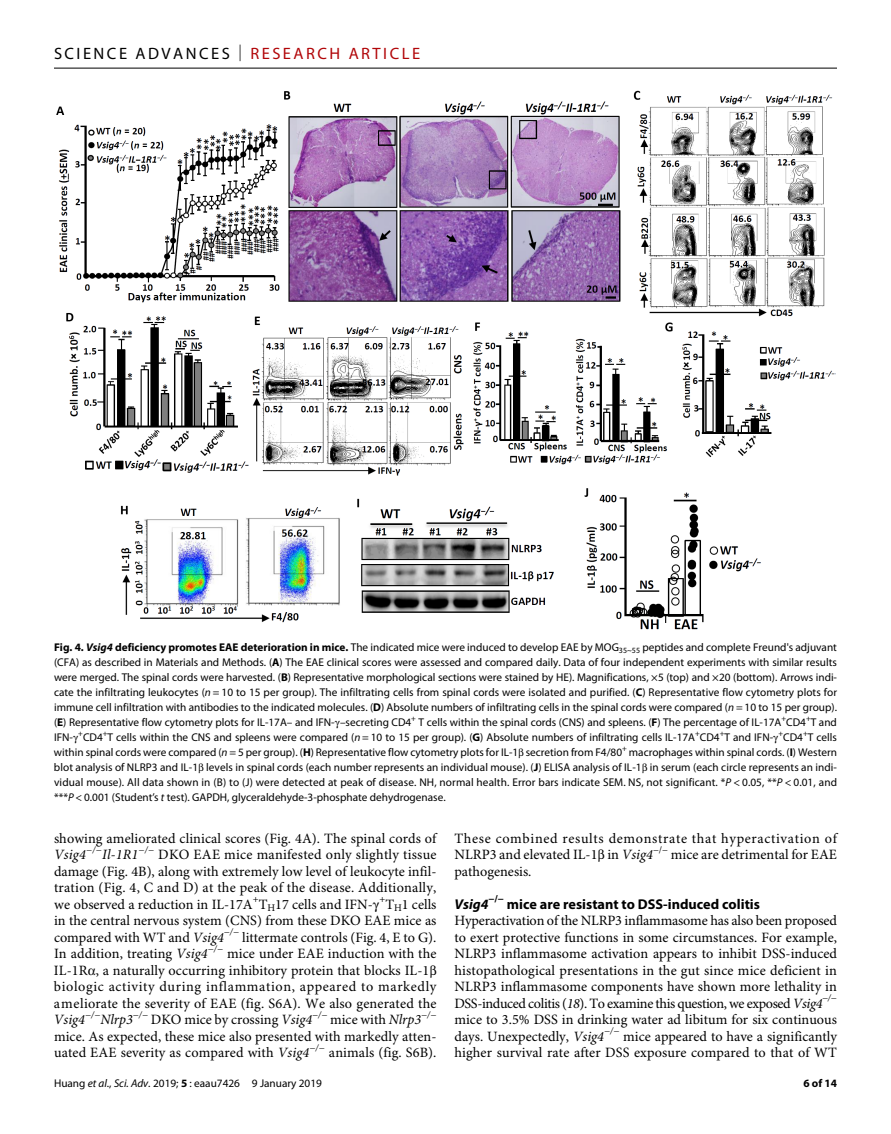
<style>
.page{position:relative;width:891px;height:1134px;background:#fff}
.page>*{position:absolute;margin:0;border:0;box-sizing:border-box;transform-origin:0 0}
.t1{font:16.5px "Myriad Pro";letter-spacing:.15em;color:#000}
.t2{font:14.25px/16.5px "Minion Pro";letter-spacing:.005em;color:#000;text-align:justify}
.t3{font:700 14.25px "Myriad Pro";color:#000}
.t4{font:11.25px/15px "Myriad Pro";color:#000;text-align:justify}
.t5{font:700 11.25px "Myriad Pro";color:#000}
.s1{font-weight:300}
.s2{color:#b10508}
.s3{font-weight:700}
.s4{font-weight:700;font-style:italic}
.s5{font-style:italic}
</style>
<div class="page">
<hr style="left:54px;top:68px;width:783px;height:1px;background:#000">
<img style="left:56px;top:90px;width:780px;height:539px">
<h1 class="t1" style="left:54px;top:40px;width:368px">SCIENCE ADVANCES <span class="s1">|</span> <span class="s2">RESEARCH ARTICLE</span></h1>
<p class="t4" style="left:54px;top:640px;width:785px"><span class="s3">Fig. 4.</span> <span class="s4">Vsig4</span> <span class="s3">deficiency promotes EAE deterioration in mice.</span> The indicated mice were induced to develop EAE by MOG<sub>35~55</sub> peptides and complete Freund's adjuvant (CFA) as described in Materials and Methods. (<span class="s3">A</span>) The EAE clinical scores were assessed and compared daily. Data of four independent experiments with similar results were merged. The spinal cords were harvested. (<span class="s3">B</span>) Representative morphological sections were stained by HE). Magnifications, ×5 (top) and ×20 (bottom). Arrows indi&shy;cate the infiltrating leukocytes (<span class="s5">n</span> = 10 to 15 per group). The infiltrating cells from spinal cords were isolated and purified. (<span class="s3">C</span>) Representative flow cytometry plots for immune cell infiltration with antibodies to the indicated molecules. (<span class="s3">D</span>) Absolute numbers of infiltrating cells in the spinal cords were compared (<span class="s5">n</span> = 10 to 15 per group). (<span class="s3">E</span>) Representative flow cytometry plots for IL-17A– and IFN- –secreting CD4<sup>+</sup> T cells within the spinal cords (CNS) and spleens. (<span class="s3">F</span>) The percentage of IL-17A<sup>+</sup>CD4<sup>+</sup>T and IFN- <sup>+</sup>CD4<sup>+</sup>T cells within the CNS and spleens were compared (<span class="s5">n</span> = 10 to 15 per group). (<span class="s3">G</span>) Absolute numbers of infiltrating cells IL-17A<sup>+</sup>CD4<sup>+</sup>T and IFN- <sup>+</sup>CD4<sup>+</sup>T cells within spinal cords were compared (<span class="s5">n</span> = 5 per group). (<span class="s3">H</span>) Representative flow cytometry plots for IL-1 secretion from F4/80<sup>+</sup> macrophages within spinal cords. (<span class="s3">I</span>) Western blot analysis of NLRP3 and IL-1 levels in spinal cords (each number represents an individual mouse). (<span class="s3">J</span>) ELISA analysis of IL-1 in serum (each circle represents an indi&shy;vidual mouse). All data shown in (B) to (J) were detected at peak of disease. NH, normal health. Error bars indicate SEM. NS, not significant. *<span class="s5">P</span> &lt; 0.05, **<span class="s5">P</span> &lt; 0.01, and ***<span class="s5">P</span> &lt; 0.001 (Student’s <span class="s5">t</span> test). GAPDH, glyceraldehyde-3-phosphate dehydrogenase.</p>
<p class="t2" style="left:54px;top:831px;width:384px;text-align:left">showing ameliorated clinical scores (Fig. 4A). The spinal cords of <span class="s5">Vsig4</span><sup>−/−</sup><span class="s5">Il-1R1</span><sup>−/−</sup> DKO EAE mice manifested only slightly tissue damage (Fig. 4B), along with extremely low level of leukocyte infil&shy;tration (Fig. 4, C and D) at the peak of the disease. Additionally, we observed a reduction in IL-17A<sup>+</sup>T<sub>H</sub>17 cells and IFN- <sup>+</sup>T<sub>H</sub>1 cells in the central nervous system (CNS) from these DKO EAE mice as compared with WT and <span class="s5">Vsig4</span><sup>−/−</sup> littermate controls (Fig. 4, E to G).<br>In addition, treating <span class="s5">Vsig4</span><sup>−/−</sup> mice under EAE induction with the IL-1R , a naturally occurring inhibitory protein that blocks IL-1 biologic activity during inflammation, appeared to markedly ameliorate the severity of EAE (fig. S6A). We also generated the <span class="s5">Vsig4</span><sup>−/−</sup><span class="s5">Nlrp3</span><sup>−/−</sup> DKO mice by crossing <span class="s5">Vsig4</span><sup>−/−</sup> mice with <span class="s5">Nlrp3</span><sup>−/− </sup>mice. As expected, these mice also presented with markedly atten&shy;uated EAE severity as compared with <span class="s5">Vsig4</span><sup>−/−</sup> animals (fig. S6B).</p>
<p class="t2" style="left:454px;top:831px;width:384px">These combined results demonstrate that hyperactivation of NLRP3 and elevated IL-1 in <span class="s5">Vsig4</span><sup>−/−</sup> mice are detrimental for EAE pathogenesis.</p>
<p class="t3" style="left:455px;top:892px;width:307px"><span class="s5">Vsig4</span><sup>−/−</sup> mice are resistant to DSS-induced colitis</p>
<p class="t2" style="left:454px;top:914px;width:384px">Hyperactivation of the NLRP3 inflammasome has also been proposed to exert protective functions in some circumstances. For example, NLRP3 inflammasome activation appears to inhibit DSS-induced histopathological presentations in the gut since mice deficient in NLRP3 inflammasome components have shown more lethality in DSS-induced colitis (<span class="s5">18</span>). To examine this question, we exposed <span class="s5">Vsig4</span><sup>−/− </sup>mice to 3.5% DSS in drinking water ad libitum for six continuous days. Unexpectedly, <span class="s5">Vsig4</span><sup>−/−</sup> mice appeared to have a significantly higher survival rate after DSS exposure compared to that of WT</p>
<p class="t4" style="left:54px;top:1076px;width:269px">Huang <span class="s5">et al</span>., <span class="s5">Sci. Adv.</span> 2019; <span class="s3">5</span> : eaau7426 9 January 2019</p>
<p class="t5" style="left:803px;top:1074px;width:35px">6 of 14</p>
</div>
